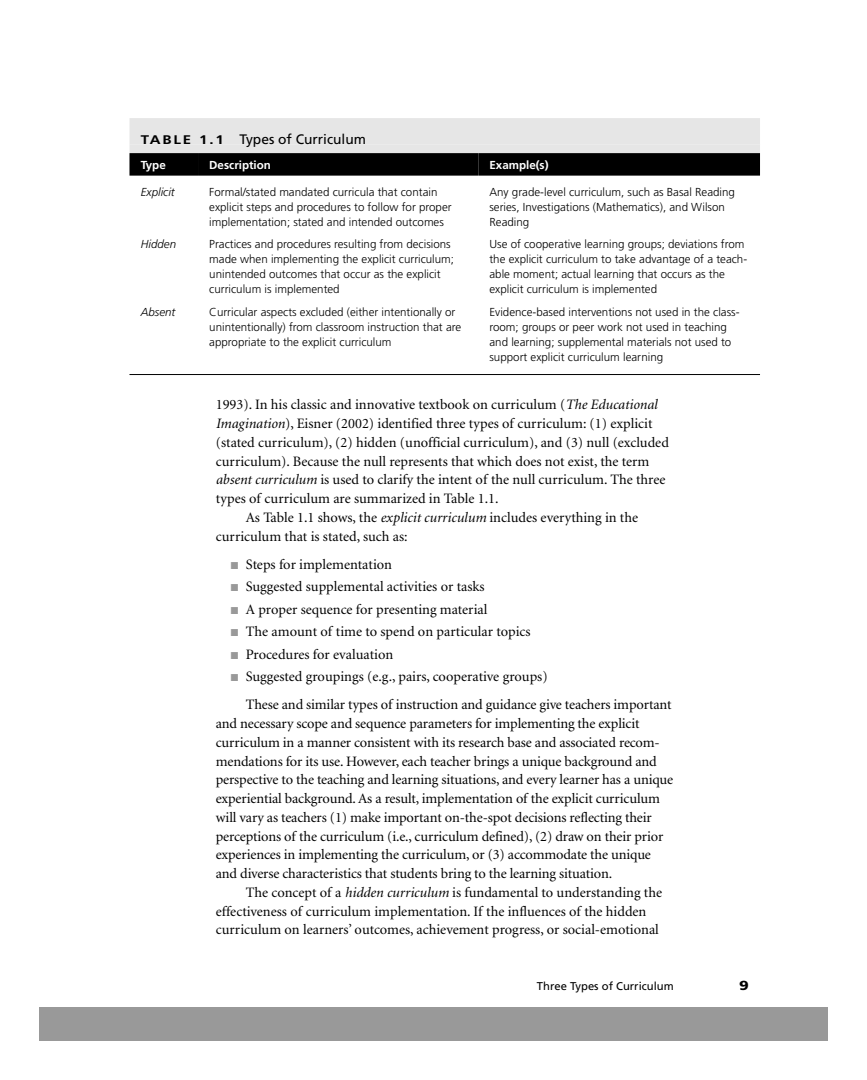
<style>
.page{position:relative;width:867px;height:1080px;background:#fff}
.page>*{position:absolute;margin:0;border:0;box-sizing:border-box;transform-origin:0 0}
.t1{font:14.38px/18.8px "Minion";letter-spacing:-.005em;color:#000}
.t2{font:13.75px "Frutiger";color:#000}
.t3{font:900 13.12px "Frutiger";color:#000;scale:1.2 1}
.t4{font:300 11.5px/15px "Frutiger";color:#000}
.t5{font:700 11.5px "Frutiger";color:#fff}
.t6{font:italic 300 11.5px "Frutiger";color:#000}
.t7{font:11.25px "Frutiger";color:#000}
.s1{font-weight:700;font-size:12.5px}
.s2{font-style:italic}
.s3{color:#999}
</style>
<div class="page">
<div style="left:39px;top:1007px;width:788px;height:34px;background:#999"></div>
<div style="left:129px;top:118px;width:630px;height:26px;background:#e6e6e6"></div>
<div style="left:129px;top:144px;width:630px;height:9px;background:#e6e6e6"></div>
<div style="left:129px;top:153px;width:69px;height:23px;background:#000"></div>
<div style="left:198px;top:153px;width:280px;height:23px;background:#000"></div>
<div style="left:478px;top:153px;width:281px;height:23px;background:#000"></div>
<hr style="left:129px;top:374px;width:630px;height:1px;background:#000">
<p class="t2" style="left:141px;top:134px;width:227px"><span class="s1">TABLE 1.1</span> Types of Curriculum</p>
<p class="t5" style="left:141px;top:160px;width:27px">Type</p>
<p class="t5" style="left:209px;top:160px;width:63px">Description</p>
<p class="t5" style="left:489px;top:160px;width:61px">Example(s)</p>
<p class="t6" style="left:141px;top:187px;width:36px">Explicit</p>
<p class="t4" style="left:209px;top:185px;width:244px">Formal/stated mandated curricula that contain explicit steps and procedures to follow for proper implementation; stated and intended outcomes</p>
<p class="t4" style="left:489px;top:185px;width:247px">Any grade-level curriculum, such as Basal Reading series, Investigations (Mathematics), and Wilson<br>Reading</p>
<p class="t6" style="left:141px;top:239px;width:37px">Hidden</p>
<p class="t4" style="left:209px;top:237px;width:246px">Practices and procedures resulting from decisions made when implementing the explicit curriculum; unintended outcomes that occur as the explicit curriculum is implemented</p>
<p class="t4" style="left:489px;top:237px;width:259px">Use of cooperative learning groups; deviations from the explicit curriculum to take advantage of a teach&shy;able moment; actual learning that occurs as the explicit curriculum is implemented</p>
<p class="t6" style="left:141px;top:307px;width:36px">Absent</p>
<p class="t4" style="left:209px;top:305px;width:253px">Curricular aspects excluded (either intentionally or unintentionally) from classroom instruction that are appropriate to the explicit curriculum</p>
<p class="t4" style="left:489px;top:305px;width:251px">Evidence-based interventions not used in the class&shy;room; groups or peer work not used in teaching and learning; supplemental materials not used to support explicit curriculum learning</p>
<p class="t1" style="left:216px;top:397px;width:443px">1993). In his classic and innovative textbook on curriculum (<span class="s2">The Educational</span></p>
<p class="t1" style="left:216px;top:415px;width:438px"><span class="s2">Imagination</span>), Eisner (2002) identified three types of curriculum: (1) explicit</p>
<p class="t1" style="left:216px;top:434px;width:454px">(stated curriculum), (2) hidden (unofficial curriculum), and (3) null (excluded</p>
<p class="t1" style="left:216px;top:453px;width:435px">curriculum). Because the null represents that which does not exist, the term</p>
<p class="t1" style="left:216px;top:472px;width:451px"><span class="s2">absent curriculum</span> is used to clarify the intent of the null curriculum. The three</p>
<p class="t1" style="left:216px;top:490px;width:284px">types of curriculum are summarized in Table 1.1.</p>
<p class="t1" style="left:246px;top:509px;width:393px">As Table 1.1 shows, the <span class="s2">explicit curriculum</span> includes everything in the</p>
<p class="t1" style="left:216px;top:528px;width:193px">curriculum that is stated, such as:</p>
<p class="t1" style="left:231px;top:556px;width:163px"><span class="s3">■</span> Steps for implementation</p>
<p class="t1" style="left:231px;top:578px;width:255px"><span class="s3">■</span> Suggested supplemental activities or tasks</p>
<p class="t1" style="left:231px;top:601px;width:258px"><span class="s3">■</span> A proper sequence for presenting material</p>
<p class="t1" style="left:231px;top:623px;width:301px"><span class="s3">■</span> The amount of time to spend on particular topics</p>
<p class="t1" style="left:231px;top:646px;width:164px"><span class="s3">■</span> Procedures for evaluation</p>
<p class="t1" style="left:246px;top:664px;width:427px;line-height:28.1px;text-indent:-15px"><span class="s3">■</span> Suggested groupings (e.g., pairs, cooperative groups)<br>These and similar types of instruction and guidance give teachers important</p>
<p class="t1" style="left:216px;top:715px;width:459px">and necessary scope and sequence parameters for implementing the explicit curriculum in a manner consistent with its research base and associated recom&shy;mendations for its use. However, each teacher brings a unique background and perspective to the teaching and learning situations, and every learner has a unique experiential background. As a result, implementation of the explicit curriculum will vary as teachers (1) make important on-the-spot decisions reflecting their perceptions of the curriculum (i.e., curriculum defined), (2) draw on their prior experiences in implementing the curriculum, or (3) accommodate the unique and diverse characteristics that students bring to the learning situation.</p>
<p class="t1" style="left:216px;top:884px;width:447px;text-indent:30px">The concept of a <span class="s2">hidden curriculum</span> is fundamental to understanding the effectiveness of curriculum implementation. If the influences of the hidden curriculum on learners’ outcomes, achievement progress, or social-emotional</p>
<p class="t7" style="left:536px;top:982px;width:138px">Three Types of Curriculum</p>
<p class="t3" style="left:738px;top:980px;width:10px">9</p>
</div>
